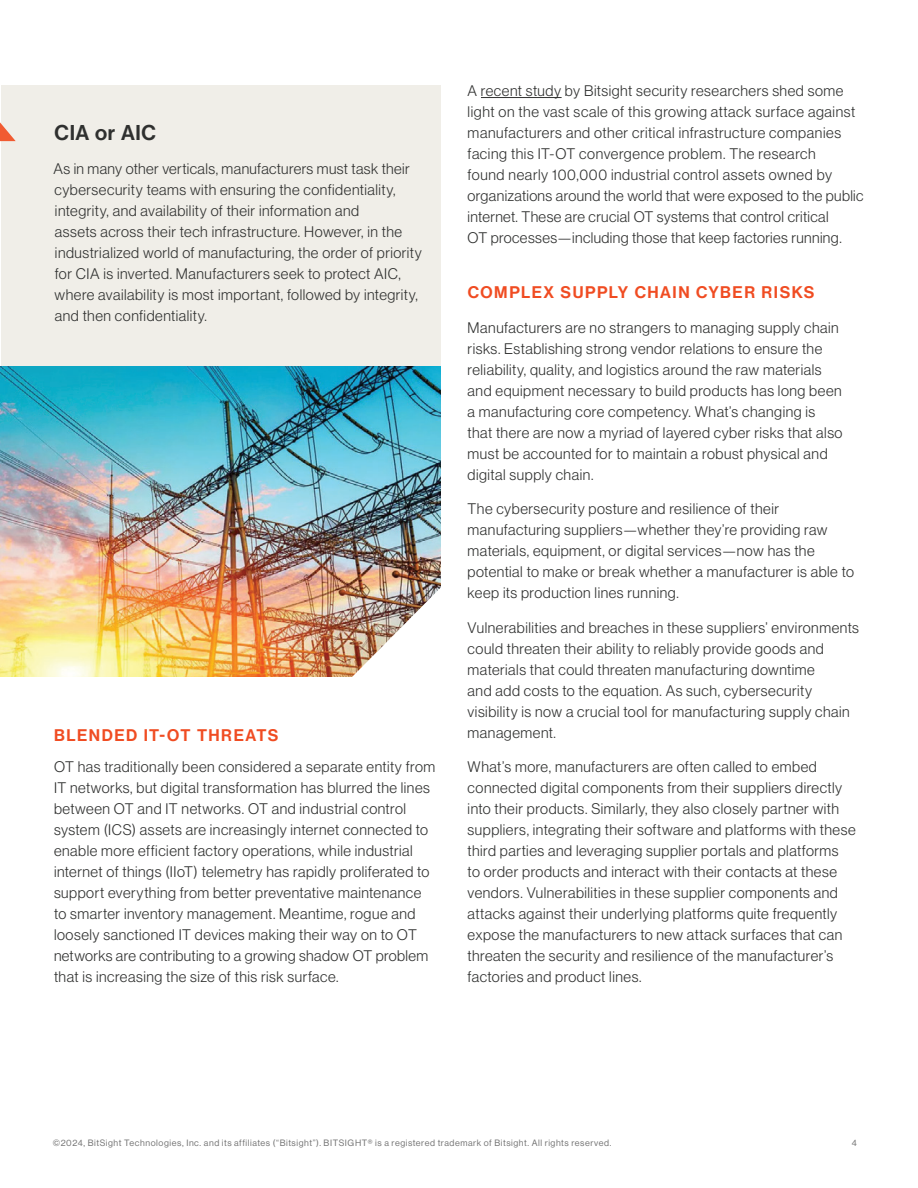
<style>
.page{position:relative;width:918px;height:1188px;background:#fff}
.page>*{position:absolute;margin:0;border:0;box-sizing:border-box;transform-origin:0 0}
.t1{font:21px "N Haas Grotesk DS Pro 65 Md";letter-spacing:.03em;color:#2f302f}
.t2{font:16.5px "N Haas Grotesk DS Pro 65 Md";letter-spacing:.095em;color:#f04c22}
.t3{font:15px/21px "N Haas Grotesk DS Pro 45 Lt";letter-spacing:.035em;color:#2f302f}
.t4{font:9px "N Haas Grotesk DS Pro 55 Rg";letter-spacing:.06em;color:#737373}
</style>
<div class="page">
<div style="left:1px;top:85px;width:440px;height:310px;background:#f0eee8"></div>
<img style="left:0;top:366px;width:441px;height:310px">
<hr style="left:481px;top:97px;width:81px;height:1px;background:#2f302f">
<img style="left:348px;top:586px;width:93px;height:91px">
<svg style="left:0;top:122px;width:16px;height:19px"></svg>
<h1 class="t1" style="left:55px;top:120px;width:103px">CIA or AIC</h1>
<p class="t3" style="left:54px;top:159px;width:370px">As in many other verticals, manufacturers must task their cybersecurity teams with ensuring the confidentiality, integrity, and availability of their information and<br>assets across their tech infrastructure. However, in the industrialized world of manufacturing, the order of priority for CIA is inverted. Manufacturers seek to protect AIC, where availability is most important, followed by integrity, and then confidentiality.</p>
<p class="t2" style="left:54px;top:725px;width:226px">BLENDED IT-OT THREATS</p>
<p class="t3" style="left:54px;top:757px;width:383px">OT has traditionally been considered a separate entity from IT networks, but digital transformation has blurred the lines between OT and IT networks. OT and industrial control system (ICS) assets are increasingly internet connected to enable more efficient factory operations, while industrial internet of things (IIoT) telemetry has rapidly proliferated to support everything from better preventative maintenance to smarter inventory management. Meantime, rogue and loosely sanctioned IT devices making their way on to OT networks are contributing to a growing shadow OT problem that is increasing the size of this risk surface.</p>
<p class="t3" style="left:468px;top:80px;width:397px">A recent study by Bitsight security researchers shed some light on the vast scale of this growing attack surface against manufacturers and other critical infrastructure companies facing this IT-OT convergence problem. The research<br>found nearly 100,000 industrial control assets owned by organizations around the world that were exposed to the public internet. These are crucial OT systems that control critical<br>OT processes—including those that keep factories running.</p>
<p class="t2" style="left:468px;top:283px;width:348px">COMPLEX SUPPLY CHAIN CYBER RISKS</p>
<p class="t3" style="left:468px;top:317px;width:376px">Manufacturers are no strangers to managing supply chain risks. Establishing strong vendor relations to ensure the reliability, quality, and logistics around the raw materials and equipment necessary to build products has long been a manufacturing core competency. What’s changing is that there are now a myriad of layered cyber risks that also must be accounted for to maintain a robust physical and digital supply chain.</p>
<p class="t3" style="left:468px;top:498px;width:388px">The cybersecurity posture and resilience of their manufacturing suppliers—whether they’re providing raw materials, equipment, or digital services—now has the potential to make or break whether a manufacturer is able to keep its production lines running.</p>
<p class="t3" style="left:468px;top:617px;width:393px">Vulnerabilities and breaches in these suppliers’ environments could threaten their ability to reliably provide goods and materials that could threaten manufacturing downtime<br>and add costs to the equation. As such, cybersecurity visibility is now a crucial tool for manufacturing supply chain management.</p>
<p class="t3" style="left:468px;top:756px;width:390px">What’s more, manufacturers are often called to embed connected digital components from their suppliers directly into their products. Similarly, they also closely partner with suppliers, integrating their software and platforms with these third parties and leveraging supplier portals and platforms<br>to order products and interact with their contacts at these vendors. Vulnerabilities in these supplier components and attacks against their underlying platforms quite frequently expose the manufacturers to new attack surfaces that can threaten the security and resilience of the manufacturer’s factories and product lines.</p>
<p class="t4" style="left:53px;top:1138px;width:560px">©2024, BitSight Technologies, Inc. and its affiliates (“Bitsight”). BITSIGHT® is a registered trademark of Bitsight. All rights reserved.</p>
<p class="t4" style="left:852px;top:1138px;width:7px">4</p>
</div>
